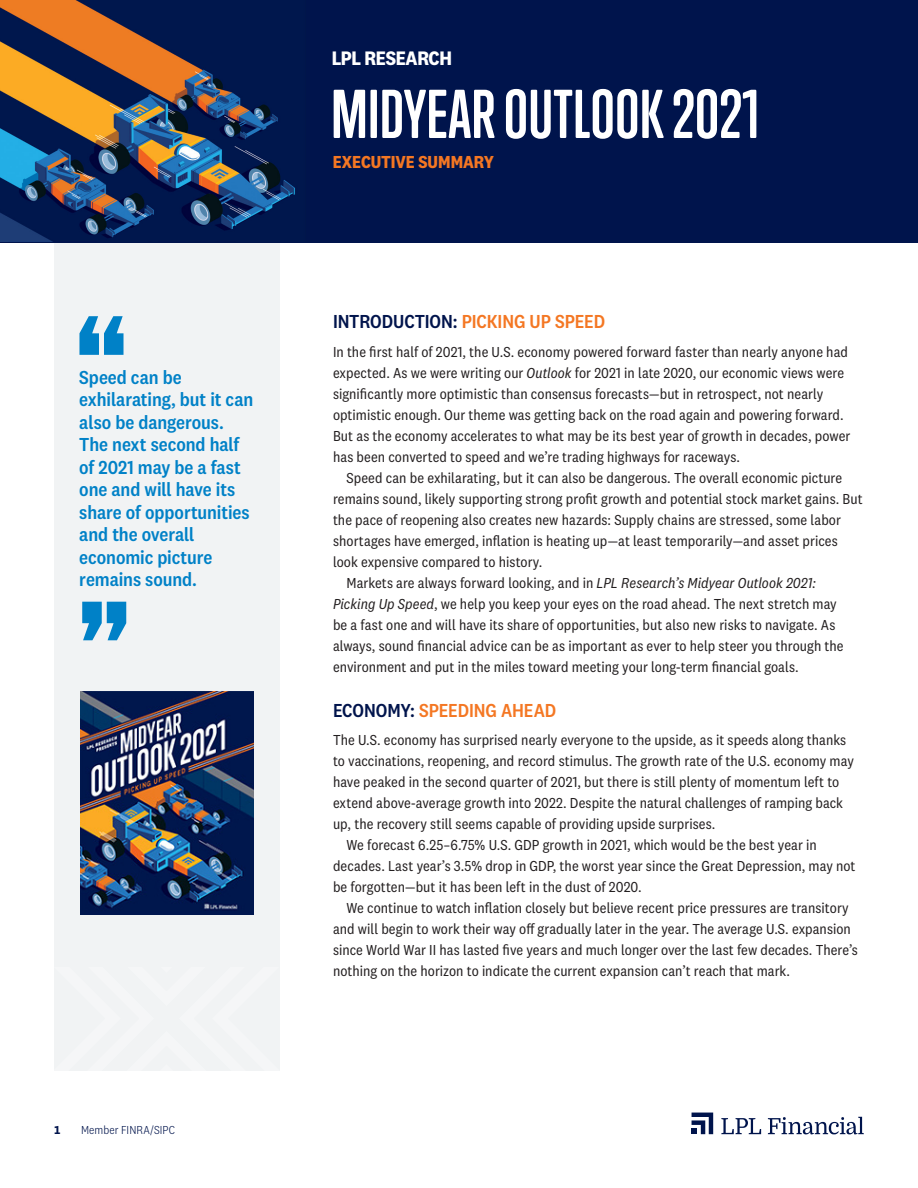
<style>
.page{position:relative;width:918px;height:1188px;background:#fff}
.page>*{position:absolute;margin:0;border:0;box-sizing:border-box;transform-origin:0 0}
._01-1_Title_White{font:700 63px "Trump Soft Pro";letter-spacing:.005em;color:#fff}
._02-2_Subtitle_Orang{font:700 20.25px "National 2 Narrow";letter-spacing:-.015em;color:#fff}
._11_Pull_Quote{font:500 19.5px/22.5px "National 2 Narrow";letter-spacing:-.005em;color:#0081c7}
._03_Heading_Intro_Bl{font:500 19.5px "National 2 Narrow";letter-spacing:-.005em;color:#f47723}
._04-1_Subhead{font:700 18px "National 2 Narrow";letter-spacing:-.005em;color:#f47723}
._05-2_Body_Indent{font:15px/21px "National 2 Narrow";letter-spacing:.005em;color:#231f20}
._05-1_Body_First_Par{font:15px/21px "National 2 Narrow";letter-spacing:.005em;color:#231f20}
.t1{font:300 12px "National 2 Narrow";letter-spacing:.01em;color:#00144c}
.t2{font:700 12px "National 2 Narrow";color:#00144c}
.s1{color:#00144c}
.s2{font-style:italic}
</style>
<div class="page">
<svg style="left:692px;top:1113px;width:21px;height:21px"></svg>
<svg style="left:721px;top:1118px;width:40px;height:16px"></svg>
<svg style="left:768px;top:1117px;width:96px;height:17px"></svg>
<div style="left:54px;top:243px;width:226px;height:828px;background:#f1f3f4"></div>
<img style="left:81px;top:691px;width:172px;height:224px">
<svg style="left:79px;top:316px;width:45px;height:39px"></svg>
<svg style="left:82px;top:602px;width:44px;height:38px"></svg>
<div style="left:279px;top:0;width:639px;height:243px;background:#00144c"></div>
<img style="left:0;top:0;width:295px;height:241px">
<p class="_11_Pull_Quote" style="left:79px;top:366px;width:175px">Speed can be exhilarating, but it can also be dangerous.<br>The next second half of 2021 may be a fast one and will have its share of opportunities and the overall economic picture remains sound.</p>
<p class="t2" style="left:54px;top:1123px;width:8px">1</p>
<p class="t1" style="left:81px;top:1124px;width:96px">Member FINRA/SIPC</p>
<p class="_02-2_Subtitle_Orang" style="left:332px;top:46px;width:122px">LPL RESEARCH</p>
<p class="_01-1_Title_White" style="left:331px;top:76px;width:430px">MIDYEAR OUTLOOK 2021</p>
<p class="_04-1_Subhead" style="left:333px;top:152px;width:163px">EXECUTIVE SUMMARY</p>
<p class="_03_Heading_Intro_Bl" style="left:333px;top:310px;width:274px"><span class="s1">INTRODUCTION:</span> PICKING UP SPEED</p>
<p class="_05-1_Body_First_Par" style="left:333px;top:341px;width:519px">In the first half of 2021, the U.S. economy powered forward faster than nearly anyone had expected. As we were writing our <span class="s2">Outlook</span> for 2021 in late 2020, our economic views were significantly more optimistic than consensus forecasts—but in retrospect, not nearly optimistic enough. Our theme was getting back on the road again and powering forward.<br>But as the economy accelerates to what may be its best year of growth in decades, power has been converted to speed and we’re trading highways for raceways.</p>
<p class="_05-2_Body_Indent" style="left:333px;top:467px;width:531px;text-indent:14px">Speed can be exhilarating, but it can also be dangerous. The overall economic picture remains sound, likely supporting strong profit growth and potential stock market gains. But the pace of reopening also creates new hazards: Supply chains are stressed, some labor shortages have emerged, inflation is heating up—at least temporarily—and asset prices look expensive compared to history.</p>
<p class="_05-2_Body_Indent" style="left:333px;top:572px;width:512px;text-indent:14px">Markets are always forward looking, and in <span class="s2">LPL Research’s Midyear Outlook 2021:<br>Picking Up Speed</span>, we help you keep your eyes on the road ahead. The next stretch may be a fast one and will have its share of opportunities, but also new risks to navigate. As always, sound financial advice can be as important as ever to help steer you through the environment and put in the miles toward meeting your long-term financial goals.</p>
<p class="_03_Heading_Intro_Bl" style="left:333px;top:699px;width:225px"><span class="s1">ECONOMY:</span> SPEEDING AHEAD</p>
<p class="_05-1_Body_First_Par" style="left:333px;top:729px;width:522px">The U.S. economy has surprised nearly everyone to the upside, as it speeds along thanks to vaccinations, reopening, and record stimulus. The growth rate of the U.S. economy may have peaked in the second quarter of 2021, but there is still plenty of momentum left to extend above-average growth into 2022. Despite the natural challenges of ramping back up, the recovery still seems capable of providing upside surprises.</p>
<p class="_05-2_Body_Indent" style="left:333px;top:834px;width:524px;text-indent:14px">We forecast 6.25–6.75% U.S. GDP growth in 2021, which would be the best year in decades. Last year’s 3.5% drop in GDP, the worst year since the Great Depression, may not be forgotten—but it has been left in the dust of 2020.</p>
<p class="_05-2_Body_Indent" style="left:333px;top:897px;width:526px;text-indent:14px">We continue to watch inflation closely but believe recent price pressures are transitory and will begin to work their way off gradually later in the year. The average U.S. expansion since World War II has lasted five years and much longer over the last few decades. There’s nothing on the horizon to indicate the current expansion can’t reach that mark.</p>
</div>
